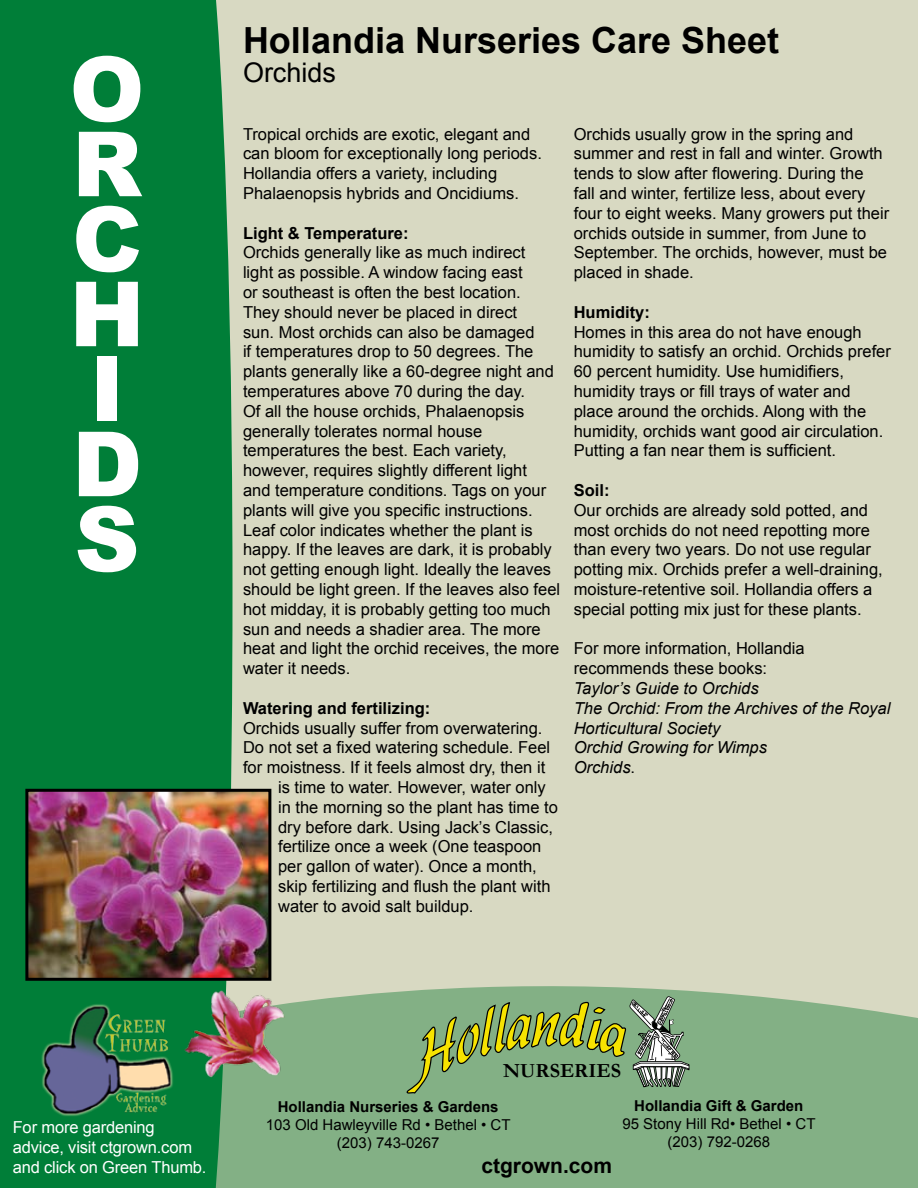
<style>
.page{position:relative;width:918px;height:1188px;background:#fff}
.page>*{position:absolute;margin:0;border:0;box-sizing:border-box;transform-origin:0 0}
.t1{font:900 90px/75px "Arial";color:#fff}
.t2{font:700 36px "Arial";color:#000}
.t3{font:27px "Arial";color:#000}
.t4{font:700 21px "Arial";color:#000}
.t5{font:700 20.25px "Garamond";color:#000}
.t6{font:16.5px/19.8px "Arial";color:#000}
.t7{font:italic 16.5px/19.8px "Arial";color:#000}
.t8{font:16.5px/19.8px "Arial";letter-spacing:-.01em;color:#fff}
.t9{font:700 16.5px "Arial";color:#000}
.t10{font:15px/18px "Arial";color:#000;text-align:center}
.t11{font:700 15px "Arial";color:#000}
.s1{font-style:normal}
</style>
<div class="page">
<div style="left:115px;top:0;width:803px;height:1066px;background:#d8d9c2"></div>
<svg style="left:232px;top:942px;width:686px;height:246px;fill:#83b085"></svg>
<div style="left:0;top:0;width:232px;height:1188px;background:#007e38"></div>
<svg style="left:405px;top:996px;width:284px;height:98px;background:#87a56e"></svg>
<img style="left:37px;top:1003px;width:139px;height:117px">
<img style="left:184px;top:989px;width:105px;height:89px">
<img style="left:29px;top:793px;width:238px;height:184px">
<div style="left:25px;top:789px;width:246px;height:192px;border:3px solid #000"></div>
<h1 class="t1" style="left:70px;top:49px;width:76px">O<br>R<br>C<br>H<br>I<br>D<br>S</h1>
<h2 class="t2" style="left:243px;top:17px;width:538px">Hollandia Nurseries Care Sheet</h2>
<h3 class="t3" style="left:243px;top:55px;width:95px">Orchids</h3>
<p class="t6" style="left:243px;top:124px;width:300px">Tropical orchids are exotic, elegant and can bloom for exceptionally long periods.<br>Hollandia offers a variety, including Phalaenopsis hybrids and Oncidiums.</p>
<p class="t9" style="left:243px;top:222px;width:167px">Light &amp; Temperature:</p>
<p class="t6" style="left:243px;top:243px;width:319px">Orchids generally like as much indirect<br>light as possible. A window facing east<br>or southeast is often the best location.<br>They should never be placed in direct<br>sun. Most orchids can also be damaged<br>if temperatures drop to 50 degrees. The plants generally like a 60-degree night and temperatures above 70 during the day.<br>Of all the house orchids, Phalaenopsis generally tolerates normal house temperatures the best. Each variety, however, requires slightly different light<br>and temperature conditions. Tags on your plants will give you specific instructions.<br>Leaf color indicates whether the plant is happy. If the leaves are dark, it is probably not getting enough light. Ideally the leaves should be light green. If the leaves also feel hot midday, it is probably getting too much sun and needs a shadier area. The more heat and light the orchid receives, the more water it needs.</p>
<p class="t9" style="left:243px;top:697px;width:189px">Watering and fertilizing:</p>
<p class="t6" style="left:243px;top:718px;width:301px">Orchids usually suffer from overwatering.</p>
<p class="t6" style="left:243px;top:738px;width:309px">Do not set a fixed watering schedule. Feel</p>
<p class="t6" style="left:243px;top:758px;width:304px">for moistness. If it feels almost dry, then it</p>
<p class="t6" style="left:278px;top:777px;width:269px">is time to water. However, water only</p>
<p class="t6" style="left:278px;top:797px;width:281px">in the morning so the plant has time to</p>
<p class="t6" style="left:278px;top:817px;width:276px">dry before dark. Using Jack’s Classic,</p>
<p class="t6" style="left:278px;top:837px;width:265px">fertilize once a week (One teaspoon</p>
<p class="t6" style="left:278px;top:857px;width:260px">per gallon of water). Once a month,</p>
<p class="t6" style="left:278px;top:876px;width:274px">skip fertilizing and flush the plant with</p>
<p class="t6" style="left:278px;top:896px;width:197px">water to avoid salt buildup.</p>
<p class="t6" style="left:574px;top:124px;width:317px">Orchids usually grow in the spring and summer and rest in fall and winter. Growth tends to slow after flowering. During the<br>fall and winter, fertilize less, about every four to eight weeks. Many growers put their orchids outside in summer, from June to September. The orchids, however, must be placed in shade.</p>
<p class="t9" style="left:574px;top:301px;width:78px">Humidity:</p>
<p class="t6" style="left:574px;top:322px;width:319px">Homes in this area do not have enough humidity to satisfy an orchid. Orchids prefer 60 percent humidity. Use humidifiers, humidity trays or fill trays of water and place around the orchids. Along with the humidity, orchids want good air circulation.<br>Putting a fan near them is sufficient.</p>
<p class="t9" style="left:574px;top:479px;width:37px">Soil:</p>
<p class="t6" style="left:574px;top:500px;width:311px">Our orchids are already sold potted, and most orchids do not need repotting more than every two years. Do not use regular potting mix. Orchids prefer a well-draining, moisture-retentive soil. Hollandia offers a special potting mix just for these plants.</p>
<p class="t6" style="left:574px;top:639px;width:233px">For more information, Hollandia recommends these books:</p>
<p class="t7" style="left:574px;top:678px;width:318px">Taylor’s Guide to Orchids<br>The Orchid: From the Archives of the Royal<br>Horticultural Society<br>Orchid Growing for Wimps<br>Orchids<span class="s1">.</span></p>
<p class="t8" style="left:13px;top:1118px;width:195px">For more gardening advice, visit ctgrown.com and click on Green Thumb.</p>
<p class="t5" style="left:503px;top:1057px;width:119px">NURSERIES</p>
<p class="t11" style="left:278px;top:1097px;width:222px">Hollandia Nurseries &amp; Gardens</p>
<p class="t10" style="left:266px;top:1116px;width:246px">103 Old Hawleyville Rd • Bethel • CT (203) 743-0267</p>
<p class="t4" style="left:481px;top:1152px;width:132px">ctgrown.com</p>
<p class="t11" style="left:634px;top:1096px;width:171px">Hollandia Gift &amp; Garden</p>
<p class="t10" style="left:622px;top:1115px;width:195px">95 Stony Hill Rd• Bethel • CT (203) 792-0268</p>
</div>
